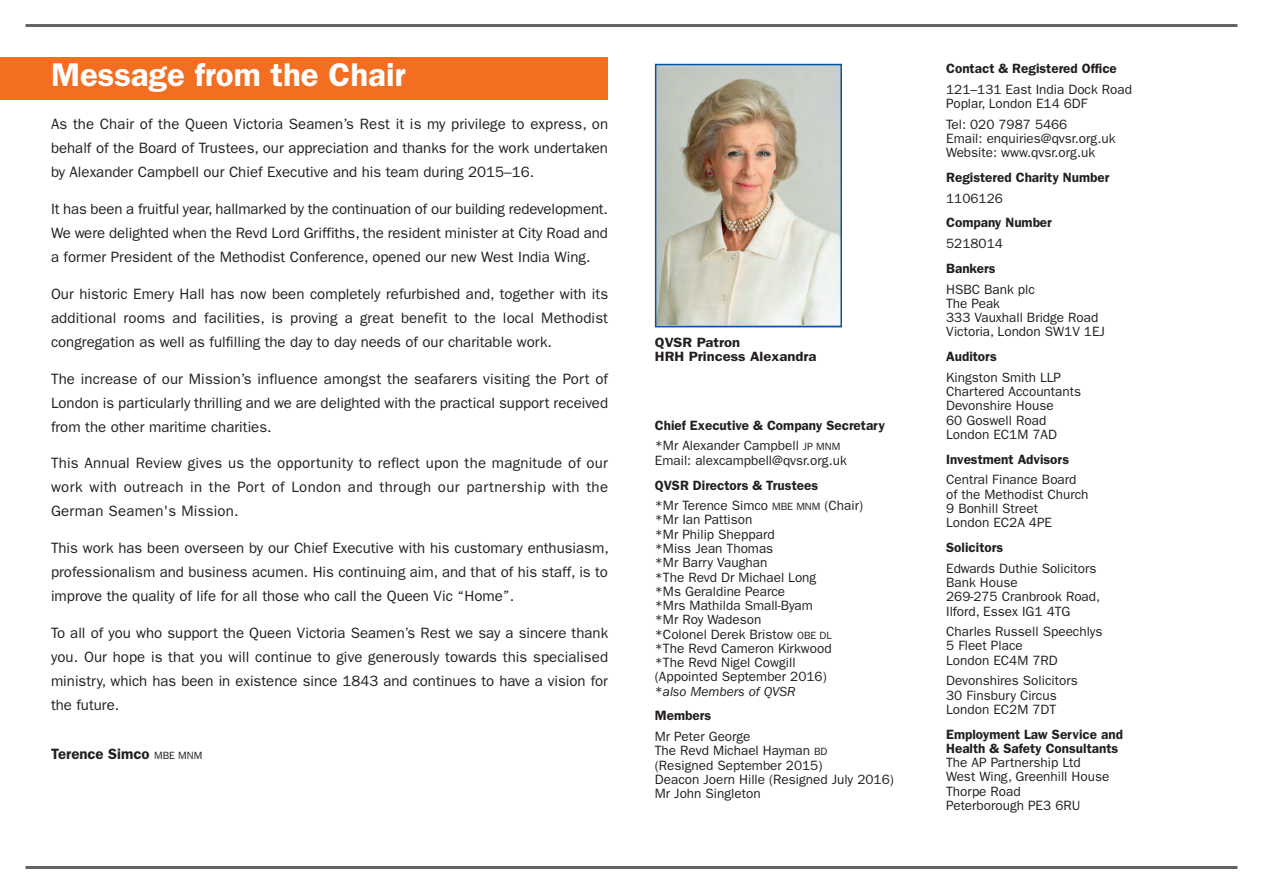
<style>
.page{position:relative;width:1263px;height:893px;background:#fff}
.page>*{position:absolute;margin:0;border:0;box-sizing:border-box;transform-origin:0 0}
.t1{font:600 33px "Franklin Gothic";color:#fff}
.t2{font:15px/24px "Franklin Gothic";color:#231f20;text-align:justify}
.t3{font:600 15px "Franklin Gothic";color:#231f20}
.t4{font:13.5px/14.2px "Franklin Gothic";color:#231f20}
.t5{font:600 13.5px/20.7px "Franklin Gothic";color:#231f20}
.t6{font:600 13.5px/14.2px "Franklin Gothic";color:#231f20;scale:1.1 1}
.s1{font-weight:400;font-size:10.5px}
.s2{font-weight:400}
.s3{font-size:10.5px}
.s4{font-style:italic}
</style>
<div class="page">
<div style="left:0;top:57px;width:608px;height:43px;background:#f36e21"></div>
<hr style="left:26px;top:866px;width:1211px;height:3px;background:#636560">
<hr style="left:26px;top:24px;width:1211px;height:3px;background:#636560">
<img style="left:658px;top:67px;width:181px;height:257px">
<div style="left:655px;top:64px;width:187px;height:263px;border:2px solid #0157a2"></div>
<h1 class="t1" style="left:51px;top:64px;width:356px">Message from the Chair</h1>
<p class="t2" style="left:51px;top:113px;width:559px">As the Chair of the Queen Victoria Seamen’s Rest it is my privilege to express, on behalf of the Board of Trustees, our appreciation and thanks for the work undertaken by Alexander Campbell our Chief Executive and his team during 2015–16.</p>
<p class="t2" style="left:51px;top:198px;width:559px">It has been a fruitful year, hallmarked by the continuation of our building redevelopment.<br>We were delighted when the Revd Lord Griffiths, the resident minister at City Road and a former President of the Methodist Conference, opened our new West India Wing.</p>
<p class="t2" style="left:51px;top:283px;width:559px">Our historic Emery Hall has now been completely refurbished and, together with its additional rooms and facilities, is proving a great benefit to the local Methodist congregation as well as fulfilling the day to day needs of our charitable work.</p>
<p class="t2" style="left:51px;top:368px;width:559px">The increase of our Mission’s influence amongst the seafarers visiting the Port of London is particularly thrilling and we are delighted with the practical support received from the other maritime charities.</p>
<p class="t2" style="left:51px;top:452px;width:559px">This Annual Review gives us the opportunity to reflect upon the magnitude of our work with outreach in the Port of London and through our partnership with the German Seamen's Mission.</p>
<p class="t2" style="left:51px;top:537px;width:559px">This work has been overseen by our Chief Executive with his customary enthusiasm, professionalism and business acumen. His continuing aim, and that of his staff, is to improve the quality of life for all those who call the Queen Vic “Home”.</p>
<p class="t2" style="left:51px;top:622px;width:559px">To all of you who support the Queen Victoria Seamen’s Rest we say a sincere thank you. Our hope is that you will continue to give generously towards this specialised ministry, which has been in existence since 1843 and continues to have a vision for the future.</p>
<p class="t3" style="left:51px;top:749px;width:153px">Terence Simco <span class="s1">MBE MNM</span></p>
<p class="t6" style="left:655px;top:336px;width:148px">QVSR Patron<br>HRH Princess Alexandra</p>
<p class="t5" style="left:655px;top:416px;width:232px">Chief Executive &amp; Company Secretary <span class="s2">*Mr Alexander Campbell</span> <span class="s1">JP MNM</span></p>
<p class="t4" style="left:655px;top:454px;width:194px">Email: alexcampbell@qvsr.org.uk</p>
<p class="t5" style="left:655px;top:476px;width:210px">QVSR Directors &amp; Trustees<br><span class="s2">*Mr Terence Simco</span> <span class="s1">MBE MNM</span> <span class="s2">(Chair)</span></p>
<p class="t4" style="left:655px;top:514px;width:178px">*Mr Ian Pattison<br>*Mr Philip Sheppard<br>*Miss Jean Thomas<br>*Mr Barry Vaughan<br>*The Revd Dr Michael Long *Ms Geraldine Pearce<br>*Mrs Mathilda Small-Byam *Mr Roy Wadeson<br>*Colonel Derek Bristow <span class="s3">OBE DL </span>*The Revd Cameron Kirkwood *The Revd Nigel Cowgill (Appointed September 2016) *<span class="s4">also Members of QVSR</span></p>
<p class="t5" style="left:655px;top:707px;width:58px">Members</p>
<p class="t4" style="left:655px;top:730px;width:240px">Mr Peter George<br>The Revd Michael Hayman <span class="s3">BD<br></span>(Resigned September 2015)<br>Deacon Joern Hille (Resigned July 2016)<br>Mr John Singleton</p>
<p class="t5" style="left:946px;top:59px;width:172px">Contact &amp; Registered Office</p>
<p class="t4" style="left:946px;top:83px;width:187px">121–131 East India Dock Road<br>Poplar, London E14 6DF</p>
<p class="t4" style="left:946px;top:118px;width:171px">Tel: 020 7987 5466<br>Email: enquiries@qvsr.org.uk<br>Website: www.qvsr.org.uk</p>
<p class="t5" style="left:946px;top:168px;width:165px">Registered Charity Number</p>
<p class="t4" style="left:946px;top:192px;width:58px">1106126</p>
<p class="t5" style="left:946px;top:214px;width:107px">Company Number</p>
<p class="t4" style="left:946px;top:237px;width:58px">5218014</p>
<p class="t5" style="left:946px;top:259px;width:51px">Bankers</p>
<p class="t4" style="left:946px;top:283px;width:160px">HSBC Bank plc<br>The Peak<br>333 Vauxhall Bridge Road<br>Victoria, London SW1V 1EJ</p>
<p class="t5" style="left:946px;top:347px;width:52px">Auditors</p>
<p class="t4" style="left:946px;top:371px;width:136px">Kingston Smith LLP<br>Chartered Accountants<br>Devonshire House<br>60 Goswell Road<br>London EC1M 7AD</p>
<p class="t5" style="left:946px;top:450px;width:124px">Investment Advisors</p>
<p class="t4" style="left:946px;top:474px;width:144px">Central Finance Board of the Methodist Church<br>9 Bonhill Street<br>London EC2A 4PE</p>
<p class="t5" style="left:946px;top:538px;width:59px">Solicitors</p>
<p class="t4" style="left:946px;top:562px;width:156px">Edwards Duthie Solicitors<br>Bank House<br>269-275 Cranbrook Road,<br>Ilford, Essex IG1 4TG</p>
<p class="t4" style="left:946px;top:625px;width:158px">Charles Russell Speechlys<br>5 Fleet Place<br>London EC4M 7RD</p>
<p class="t4" style="left:946px;top:675px;width:133px">Devonshires Solicitors<br>30 Finsbury Circus<br>London EC2M 7DT</p>
<p class="t5" style="left:946px;top:728px;width:178px;line-height:14.2px">Employment Law Service and<br>Health &amp; Safety Consultants</p>
<p class="t4" style="left:946px;top:756px;width:165px">The AP Partnership Ltd<br>West Wing, Greenhill House<br>Thorpe Road<br>Peterborough PE3 6RU</p>
</div>
